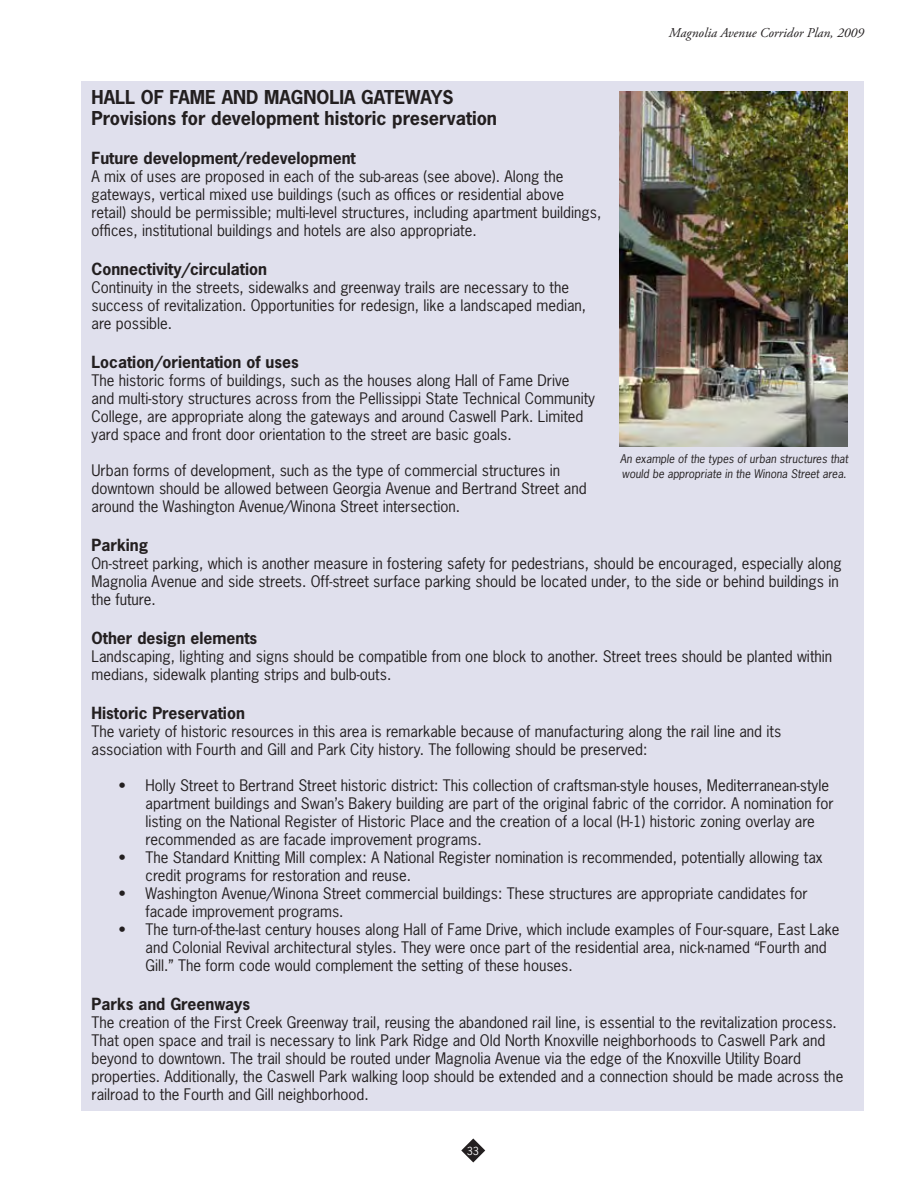
<style>
.page{position:relative;width:918px;height:1188px;background:#fff}
.page>*{position:absolute;margin:0;border:0;box-sizing:border-box;transform-origin:0 0}
.t1{font:700 18px/21px "News Gothic Std";color:#231f20}
.t2{font:700 15.75px "News Gothic Std";color:#231f20}
.t3{font:15px/18px "News Gothic Std";color:#231f20}
.t4{font:italic 13.5px "Adobe Garamond Pro";color:#231f20}
.t5{font:italic 11.25px/15px "News Gothic Std";color:#231f20}
.t6{font:10.5px "News Gothic Std";color:#fff}
</style>
<div class="page">
<svg style="left:461px;top:1138px;width:24px;height:24px"></svg>
<div style="left:81px;top:81px;width:783px;height:1029px;background:#e0e0ed"></div>
<img style="left:619px;top:92px;width:228px;height:355px">
<p class="t4" style="left:669px;top:24px;width:197px">Magnolia Avenue Corridor Plan, 2009</p>
<p class="t1" style="left:92px;top:86px;width:407px">HALL OF FAME AND MAGNOLIA GATEWAYS<br>Provisions for development historic preservation</p>
<p class="t2" style="left:92px;top:148px;width:266px">Future development/redevelopment</p>
<p class="t3" style="left:92px;top:167px;width:511px">A mix of uses are proposed in each of the sub-areas (see above). Along the gateways, vertical mixed use buildings (such as offices or residential above retail) should be permissible; multi-level structures, including apartment buildings, offices, institutional buildings and hotels are also appropriate.</p>
<p class="t2" style="left:92px;top:259px;width:177px">Connectivity/circulation</p>
<p class="t3" style="left:92px;top:278px;width:496px">Continuity in the streets, sidewalks and greenway trails are necessary to the success of revitalization. Opportunities for redesign, like a landscaped median, are possible.</p>
<p class="t2" style="left:92px;top:352px;width:209px">Location/orientation of uses</p>
<p class="t3" style="left:92px;top:371px;width:505px">The historic forms of buildings, such as the houses along Hall of Fame Drive and multi-story structures across from the Pellissippi State Technical Community College, are appropriate along the gateways and around Caswell Park. Limited yard space and front door orientation to the street are basic goals.</p>
<p class="t3" style="left:92px;top:461px;width:497px">Urban forms of development, such as the type of commercial structures in downtown should be allowed between Georgia Avenue and Bertrand Street and around the Washington Avenue/Winona Street intersection.</p>
<p class="t2" style="left:92px;top:535px;width:58px">Parking</p>
<p class="t3" style="left:92px;top:554px;width:752px">On-street parking, which is another measure in fostering safety for pedestrians, should be encouraged, especially along<br>Magnolia Avenue and side streets. Off-street surface parking should be located under, to the side or behind buildings in the future.</p>
<p class="t2" style="left:92px;top:628px;width:167px">Other design elements</p>
<p class="t3" style="left:92px;top:647px;width:742px">Landscaping, lighting and signs should be compatible from one block to another. Street trees should be planted within medians, sidewalk planting strips and bulb-outs.</p>
<p class="t2" style="left:92px;top:703px;width:155px">Historic Preservation</p>
<p class="t3" style="left:92px;top:722px;width:691px">The variety of historic resources in this area is remarkable because of manufacturing along the rail line and its association with Fourth and Gill and Park City history. The following should be preserved:</p>
<p class="t3" style="left:146px;top:776px;width:690px;text-indent:-27px">• Holly Street to Bertrand Street historic district: This collection of craftsman-style houses, Mediterranean-style apartment buildings and Swan’s Bakery building are part of the original fabric of the corridor. A nomination for listing on the National Register of Historic Place and the creation of a local (H-1) historic zoning overlay are recommended as are facade improvement programs.</p>
<p class="t3" style="left:146px;top:848px;width:679px;text-indent:-27px">• The Standard Knitting Mill complex: A National Register nomination is recommended, potentially allowing tax credit programs for restoration and reuse.</p>
<p class="t3" style="left:146px;top:884px;width:664px;text-indent:-27px">• Washington Avenue/Winona Street commercial buildings: These structures are appropriate candidates for facade improvement programs.</p>
<p class="t3" style="left:146px;top:920px;width:696px;text-indent:-27px">• The turn-of-the-last century houses along Hall of Fame Drive, which include examples of Four-square, East Lake and Colonial Revival architectural styles. They were once part of the residential area, nick-named “Fourth and<br>Gill.” The form code would complement the setting of these houses.</p>
<p class="t2" style="left:92px;top:994px;width:160px">Parks and Greenways</p>
<p class="t3" style="left:92px;top:1013px;width:753px">The creation of the First Creek Greenway trail, reusing the abandoned rail line, is essential to the revitalization process.<br>That open space and trail is necessary to link Park Ridge and Old North Knoxville neighborhoods to Caswell Park and beyond to downtown. The trail should be routed under Magnolia Avenue via the edge of the Knoxville Utility Board properties. Additionally, the Caswell Park walking loop should be extended and a connection should be made across the railroad to the Fourth and Gill neighborhood.</p>
<p class="t5" style="left:620px;top:451px;width:230px">An example of the types of urban structures that would be appropriate in the Winona Street area.</p>
<p class="t6" style="left:467px;top:1144px;width:7px">33</p>
</div>
